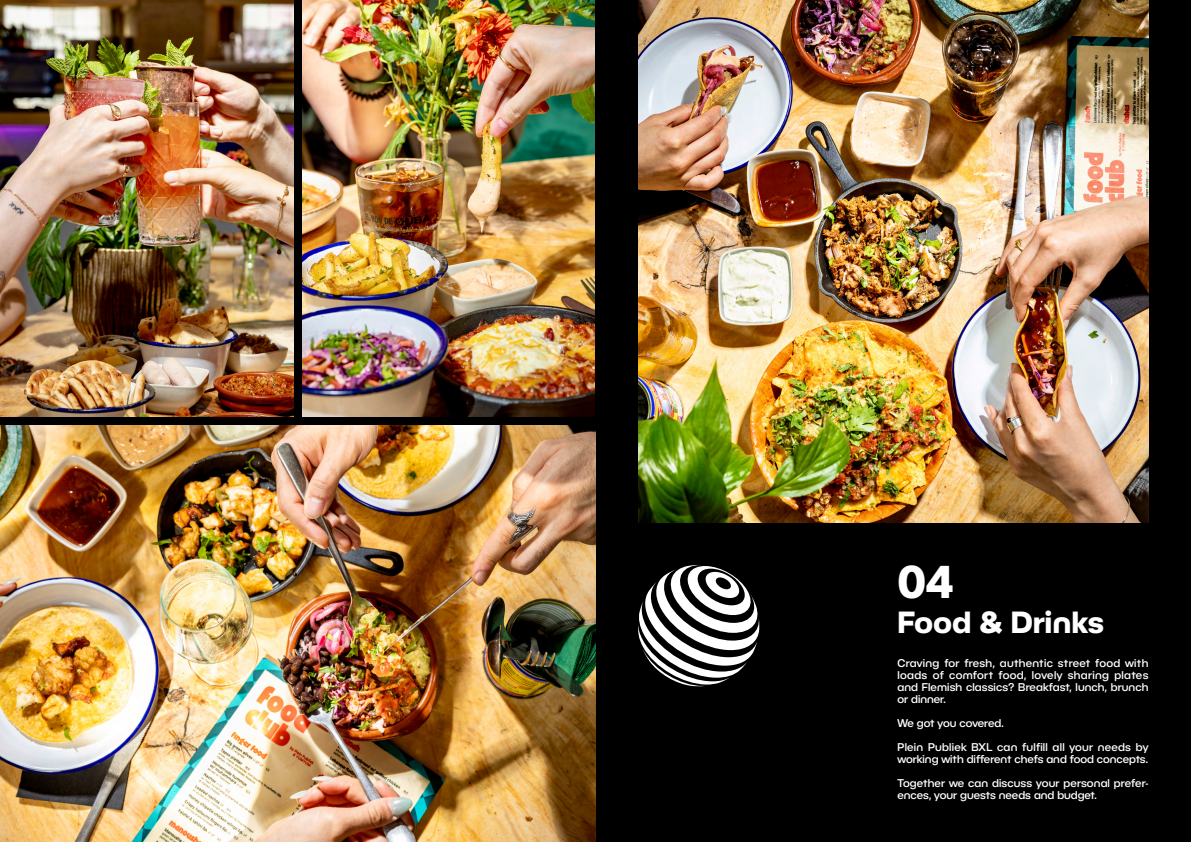
<style>
.page{position:relative;width:1191px;height:842px;background:#000}
.page>*{position:absolute;margin:0;border:0;box-sizing:border-box;transform-origin:0 0}
.t1{font:700 45px "BC Novatica CYR";color:#fff}
.t2{font:700 30px "BC Novatica CYR";color:#fff}
.t3{font:500 11px/12px "BC Novatica CYR";letter-spacing:.005em;color:#fff;text-align:justify}
.t4{font:500 11px/24px "BC Novatica CYR";letter-spacing:.025em;color:#fff}
</style>
<div class="page">
<img style="left:638px;top:0;width:510px;height:522px">
<img style="left:0;top:425px;width:595px;height:417px">
<img style="left:0;top:0;width:293px;height:417px">
<img style="left:302px;top:0;width:292px;height:417px">
<svg style="left:638px;top:565px;width:122px;height:121px"></svg>
<h1 class="t1" style="left:897px;top:553px;width:57px">04</h1>
<h2 class="t2" style="left:897px;top:603px;width:208px">Food &amp; Drinks</h2>
<p class="t3" style="left:897px;top:657px;width:252px">Craving for fresh, authentic street food with loads of comfort food, lovely sharing plates and Flemish classics? Breakfast, lunch, brunch or dinner.</p>
<p class="t4" style="left:897px;top:711px;width:252px">We got you covered.<br>Plein Publiek BXL can fulfill all your needs by</p>
<p class="t3" style="left:897px;top:747px;width:252px;line-height:24px">working with different chefs and food concepts.<br>Together we can discuss your personal prefer-</p>
<p class="t3" style="left:897px;top:789px;width:201px">ences, your guests needs and budget.</p>
</div>
